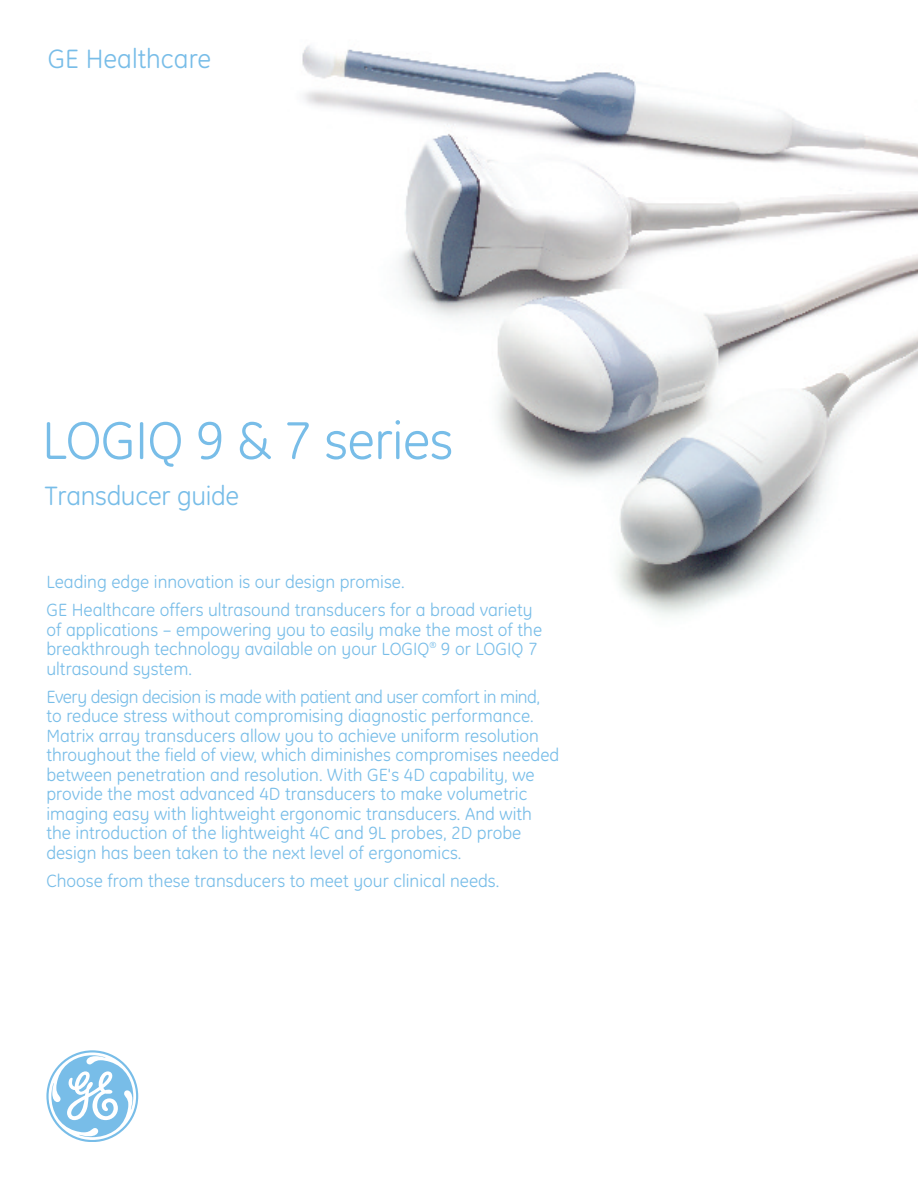
<style>
.page{position:relative;width:918px;height:1188px;background:#fff}
.page>*{position:absolute;margin:0;border:0;box-sizing:border-box;transform-origin:0 0}
.t1{font:54px "GE Inspira";letter-spacing:-.01em;color:#78bde8}
.t2{font:27px "GE Inspira";letter-spacing:-.01em;color:#78bde8}
.t3{font:18px/19.5px "GE Inspira";color:#78bde8}
</style>
<div class="page">
<img style="left:302px;top:45px;width:616px;height:571px">
<svg style="left:46px;top:1050px;width:92px;height:92px"></svg>
<h2 class="t2" style="left:48px;top:50px;width:165px">GE Healthcare</h2>
<h1 class="t1" style="left:42px;top:422px;width:413px">LOGIQ 9 &amp; 7 series</h1>
<h2 class="t2" style="left:45px;top:486px;width:196px">Transducer guide</h2>
<p class="t3" style="left:46px;top:570px;width:488px;line-height:28.2px">Leading edge innovation is our design promise.<br>GE Healthcare offers ultrasound transducers for a broad variety</p>
<p class="t3" style="left:46px;top:622px;width:497px">of applications – empowering you to easily make the most of the breakthrough technology available on your LOGIQ<sup>®</sup> 9 or LOGIQ 7 ultrasound system.</p>
<p class="t3" style="left:46px;top:689px;width:514px">Every design decision is made with patient and user comfort in mind, to reduce stress without compromising diagnostic performance.<br>Matrix array transducers allow you to achieve uniform resolution throughout the field of view, which diminishes compromises needed between penetration and resolution. With GE's 4D capability, we provide the most advanced 4D transducers to make volumetric imaging easy with lightweight ergonomic transducers. And with the introduction of the lightweight 4C and 9L probes, 2D probe design has been taken to the next level of ergonomics.</p>
<p class="t3" style="left:46px;top:873px;width:454px">Choose from these transducers to meet your clinical needs.</p>
</div>
